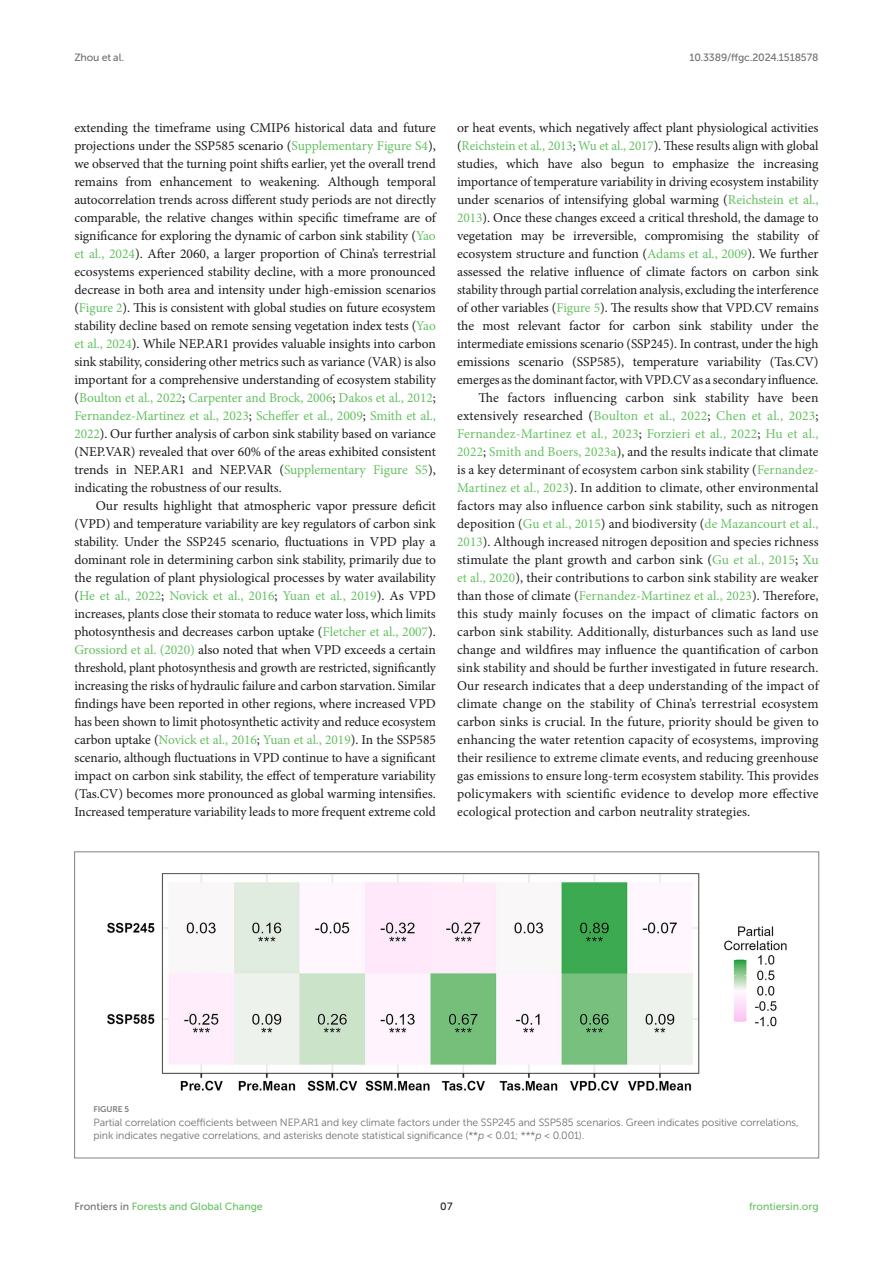
<style>
.page{position:relative;width:893px;height:1263px;background:#fff}
.page>*{position:absolute;margin:0;border:0;box-sizing:border-box;transform-origin:0 0}
.TEXT{font:13.5px/18px "Minion Pro";letter-spacing:-.005em;color:#1b1c1b;text-align:justify}
.FIG_LEG{font:10.5px/13.5px "Museo Sans 300";letter-spacing:-.01em;color:#706f70}
.t1{font:10.5px "Museo Sans 500";color:#65c161}
.t2{font:10.5px "Museo Sans 500";letter-spacing:-.015em;color:#706f70}
.t3{font:10.5px "Museo Sans 500";color:#1b1c1b}
.FIG_HD{font:8.25px "Museo Sans 700";letter-spacing:-.01em;color:#7e7f7f}
.s1{color:#65c161}
.s2{font-style:italic}
.s3{color:#706f70}
</style>
<div class="page">
<img style="left:107px;top:873px;width:680px;height:218px">
<p class="t2" style="left:74px;top:51px;width:51px">Zhou et al.</p>
<p class="t2" style="left:689px;top:51px;width:131px">10.3389/ffgc.2024.1518578</p>
<p class="TEXT" style="left:74px;top:119px;width:363px">extending the timeframe using CMIP6 historical data and future projections under the SSP585 scenario (<span class="s1">Supplementary Figure S4</span>), we observed that the turning point shifts earlier, yet the overall trend remains from enhancement to weakening. Although temporal autocorrelation trends across different study periods are not directly comparable, the relative changes within specific timeframe are of significance for exploring the dynamic of carbon sink stability (<span class="s1">Yao et al., 2024</span>). After 2060, a larger proportion of China’s terrestrial ecosystems experienced stability decline, with a more pronounced decrease in both area and intensity under high-emission scenarios (<span class="s1">Figure 2</span>). This is consistent with global studies on future ecosystem stability decline based on remote sensing vegetation index tests (<span class="s1">Yao et al., 2024</span>). While NEP.AR1 provides valuable insights into carbon sink stability, considering other metrics such as variance (VAR) is also important for a comprehensive understanding of ecosystem stability (<span class="s1">Boulton et al., 2022</span>; <span class="s1">Carpenter and Brock, 2006</span>; <span class="s1">Dakos et al., 2012</span>; <span class="s1">Fernandez-Martinez et al., 2023</span>; <span class="s1">Scheffer et al., 2009</span>; <span class="s1">Smith et al., 2022</span>). Our further analysis of carbon sink stability based on variance (NEP.VAR) revealed that over 60% of the areas exhibited consistent trends in NEP.AR1 and NEP.VAR (<span class="s1">Supplementary Figure S5</span>), indicating the robustness of our results.</p>
<p class="TEXT" style="left:74px;top:497px;width:363px;text-indent:21px">Our results highlight that atmospheric vapor pressure deficit (VPD) and temperature variability are key regulators of carbon sink stability. Under the SSP245 scenario, fluctuations in VPD play a dominant role in determining carbon sink stability, primarily due to the regulation of plant physiological processes by water availability (<span class="s1">He et al., 2022</span>; <span class="s1">Novick et al., 2016</span>; <span class="s1">Yuan et al., 2019</span>). As VPD increases, plants close their stomata to reduce water loss, which limits photosynthesis and decreases carbon uptake (<span class="s1">Fletcher et al., 2007</span>).<br><span class="s1">Grossiord et al. (2020)</span> also noted that when VPD exceeds a certain threshold, plant photosynthesis and growth are restricted, significantly increasing the risks of hydraulic failure and carbon starvation. Similar findings have been reported in other regions, where increased VPD has been shown to limit photosynthetic activity and reduce ecosystem carbon uptake (<span class="s1">Novick et al., 2016</span>; <span class="s1">Yuan et al., 2019</span>). In the SSP585 scenario, although fluctuations in VPD continue to have a significant impact on carbon sink stability, the effect of temperature variability (Tas.CV) becomes more pronounced as global warming intensifies.<br>Increased temperature variability leads to more frequent extreme cold</p>
<p class="TEXT" style="left:457px;top:119px;width:363px">or heat events, which negatively affect plant physiological activities (<span class="s1">Reichstein et al., 2013</span>; <span class="s1">Wu et al., 2017</span>). These results align with global studies, which have also begun to emphasize the increasing importance of temperature variability in driving ecosystem instability under scenarios of intensifying global warming (<span class="s1">Reichstein et al., 2013</span>). Once these changes exceed a critical threshold, the damage to vegetation may be irreversible, compromising the stability of ecosystem structure and function (<span class="s1">Adams et al., 2009</span>). We further assessed the relative influence of climate factors on carbon sink stability through partial correlation analysis, excluding the interference of other variables (<span class="s1">Figure 5</span>). The results show that VPD.CV remains the most relevant factor for carbon sink stability under the intermediate emissions scenario (SSP245). In contrast, under the high emissions scenario (SSP585), temperature variability (Tas.CV) emerges as the dominant factor, with VPD.CV as a secondary influence.</p>
<p class="TEXT" style="left:457px;top:389px;width:363px;text-indent:21px">The factors influencing carbon sink stability have been extensively researched (<span class="s1">Boulton et al., 2022</span>; <span class="s1">Chen et al., 2023</span>; <span class="s1">Fernandez-Martinez et al., 2023</span>; <span class="s1">Forzieri et al., 2022</span>; <span class="s1">Hu et al., 2022</span>; <span class="s1">Smith and Boers, 2023a</span>), and the results indicate that climate is a key determinant of ecosystem carbon sink stability (<span class="s1">Fernandez-Martinez et al., 2023</span>). In addition to climate, other environmental factors may also influence carbon sink stability, such as nitrogen deposition (<span class="s1">Gu et al., 2015</span>) and biodiversity (<span class="s1">de Mazancourt et al., 2013</span>). Although increased nitrogen deposition and species richness stimulate the plant growth and carbon sink (<span class="s1">Gu et al., 2015</span>; <span class="s1">Xu et al., 2020</span>), their contributions to carbon sink stability are weaker than those of climate (<span class="s1">Fernandez-Martinez et al., 2023</span>). Therefore, this study mainly focuses on the impact of climatic factors on carbon sink stability. Additionally, disturbances such as land use change and wildfires may influence the quantification of carbon sink stability and should be further investigated in future research.<br>Our research indicates that a deep understanding of the impact of climate change on the stability of China’s terrestrial ecosystem carbon sinks is crucial. In the future, priority should be given to enhancing the water retention capacity of ecosystems, improving their resilience to extreme climate events, and reducing greenhouse gas emissions to ensure long-term ecosystem stability. This provides policymakers with scientific evidence to develop more effective ecological protection and carbon neutrality strategies.</p>
<p class="FIG_HD" style="left:94px;top:1104px;width:37px">FIGURE 5</p>
<p class="FIG_LEG" style="left:94px;top:1115px;width:706px">Partial correlation coefficients between NEP.AR1 and key climate factors under the SSP245 and SSP585 scenarios. Green indicates positive correlations, pink indicates negative correlations, and asterisks denote statistical significance (**<span class="s2">p</span> &lt; 0.01; ***<span class="s2">p</span> &lt; 0.001).</p>
<p class="t1" style="left:74px;top:1200px;width:190px"><span class="s3">Frontiers in</span> Forests and Global Change</p>
<p class="t3" style="left:440px;top:1200px;width:14px">07</p>
<p class="t1" style="left:749px;top:1200px;width:71px">frontiersin.org</p>
</div>
